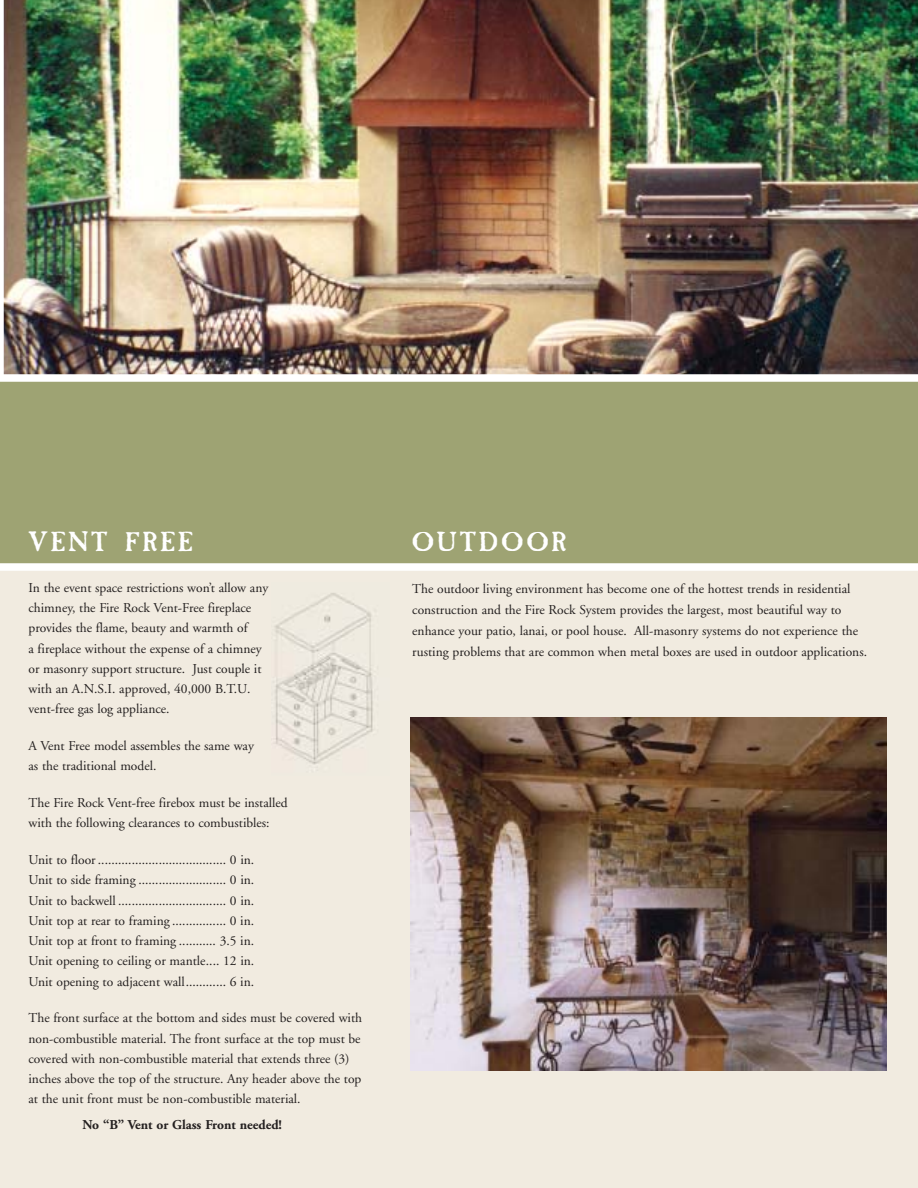
<style>
.page{position:relative;width:918px;height:1188px;background:#fff}
.page>*{position:absolute;margin:0;border:0;box-sizing:border-box;transform-origin:0 0}
.t1{font:27px "Caslon Antique VL";letter-spacing:.085em;color:#fff}
.t2{font:13.5px/20.2px "Adobe Garamond";color:#231f1f}
.t3{font:700 13.5px "Adobe Garamond";color:#231f1f}
</style>
<div class="page">
<img style="left:4px;top:0;width:914px;height:374px">
<div style="left:0;top:382px;width:918px;height:181px;background:#9ea373"></div>
<div style="left:0;top:567px;width:918px;height:621px;background:#f1ebe0"></div>
<img style="left:273px;top:593px;width:100px;height:172px">
<div style="left:0;top:563px;width:918px;height:8px;background:#fff"></div>
<img style="left:411px;top:717px;width:475px;height:354px">
<svg style="left:3px;top:0;width:1px;height:374px"></svg>
<h1 class="t1" style="left:28px;top:531px;width:166px">VENT FREE</h1>
<p class="t2" style="left:28px;top:579px;width:241px">In the event space restrictions won’t allow any chimney, the Fire Rock Vent-Free fireplace provides the flame, beauty and warmth of<br>a fireplace without the expense of a chimney or masonry support structure. Just couple it with an A.N.S.I. approved, 40,000 B.T.U. vent-free gas log appliance.</p>
<p class="t2" style="left:28px;top:737px;width:227px">A Vent Free model assembles the same way as the traditional model.</p>
<p class="t2" style="left:28px;top:794px;width:261px">The Fire Rock Vent-free firebox must be installed with the following clearances to combustibles:</p>
<p class="t2" style="left:28px;top:851px;width:227px;text-align:justify">Unit to floor ...................................... 0 in.<br>Unit to side framing .......................... 0 in.<br>Unit to backwell ................................ 0 in.<br>Unit top at rear to framing ................ 0 in.<br>Unit top at front to framing ........... 3.5 in.<br>Unit opening to ceiling or mantle.... 12 in.<br>Unit opening to adjacent wall............ 6 in.</p>
<p class="t2" style="left:28px;top:1009px;width:335px">The front surface at the bottom and sides must be covered with non-combustible material. The front surface at the top must be covered with non-combustible material that extends three (3) inches above the top of the structure. Any header above the top at the unit front must be non-combustible material.</p>
<p class="t3" style="left:82px;top:1119px;width:201px">No “B” Vent or Glass Front needed!</p>
<h1 class="t1" style="left:412px;top:531px;width:156px">OUTDOOR</h1>
<p class="t2" style="left:412px;top:579px;width:456px;line-height:21px">The outdoor living environment has become one of the hottest trends in residential construction and the Fire Rock System provides the largest, most beautiful way to enhance your patio, lanai, or pool house. All-masonry systems do not experience the rusting problems that are common when metal boxes are used in outdoor applications.</p>
</div>
